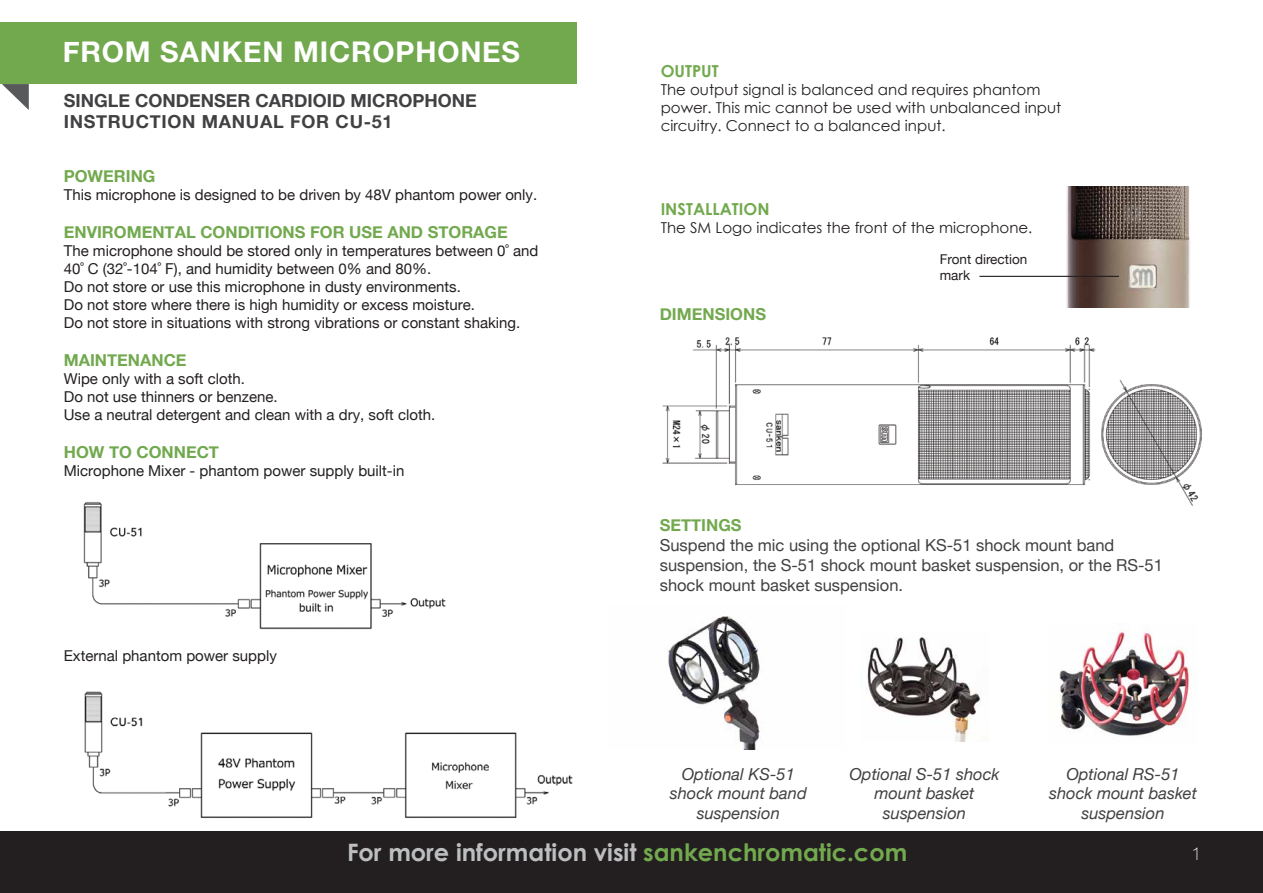
<style>
.page{position:relative;width:1263px;height:893px;background:#fff}
.page>*{position:absolute;margin:0;border:0;box-sizing:border-box;transform-origin:0 0}
.t1{font:700 28.5px "Helvetica Neue";letter-spacing:.03em;color:#fff}
.t2{font:700 24px "Century Gothic";color:#bcbec0}
.t3{font:700 18px/21.6px "Helvetica Neue";color:#414042}
.t4{font:100 18px "Helvetica Neue";color:#fff}
.t5{font:16.5px/19.8px "Helvetica Neue";color:#414042}
.t6{font:italic 16.5px/19.8px "Helvetica Neue";color:#414042;text-align:center}
.t7{font:700 16.5px "Helvetica Neue";color:#72a94e}
.t8{font:700 16.5px "Century Gothic";color:#72a94e}
.t9{font:15px/18px "Helvetica Neue";color:#231f20}
.t10{font:15px/18px "Century Gothic";color:#231f20}
.t11{font:13.5px/16.2px "Helvetica Neue";color:#231f20}
.s1{color:#72a94e}
</style>
<div class="page">
<div style="left:0;top:831px;width:1263px;height:62px;background:#231f20"></div>
<svg style="left:2px;top:84px;width:27px;height:26px"></svg>
<div style="left:0;top:23px;width:576px;height:61px;background:#72a94e"></div>
<img style="left:979px;top:187px;width:211px;height:121px">
<img style="left:84px;top:691px;width:489px;height:127px">
<img style="left:83px;top:501px;width:363px;height:129px">
<hr style="left:979px;top:276px;width:140px;height:1px;background:#231f20">
<img style="left:667px;top:616px;width:95px;height:134px">
<img style="left:867px;top:637px;width:114px;height:105px">
<img style="left:662px;top:337px;width:540px;height:169px">
<img style="left:1059px;top:623px;width:131px;height:113px">
<h1 class="t1" style="left:63px;top:30px;width:459px">FROM SANKEN MICROPHONES</h1>
<p class="t3" style="left:64px;top:90px;width:414px">SINGLE CONDENSER CARDIOID MICROPHONE<br>INSTRUCTION MANUAL FOR CU-51</p>
<p class="t7" style="left:64px;top:163px;width:93px">POWERING</p>
<p class="t9" style="left:64px;top:187px;width:475px">This microphone is designed to be driven by 48V phantom power only.</p>
<p class="t7" style="left:64px;top:219px;width:445px">ENVIROMENTAL CONDITIONS FOR USE AND STORAGE</p>
<p class="t9" style="left:64px;top:243px;width:476px">The microphone should be stored only in temperatures between 0˚ and 40˚ C (32˚-104˚ F), and humidity between 0% and 80%.<br>Do not store or use this microphone in dusty environments.<br>Do not store where there is high humidity or excess moisture.<br>Do not store in situations with strong vibrations or constant shaking.</p>
<p class="t7" style="left:64px;top:347px;width:124px">MAINTENANCE</p>
<p class="t9" style="left:64px;top:370px;width:373px">Wipe only with a soft cloth.<br>Do not use thinners or benzene.<br>Use a neutral detergent and clean with a dry, soft cloth.</p>
<p class="t7" style="left:64px;top:439px;width:157px">HOW TO CONNECT</p>
<p class="t9" style="left:64px;top:462px;width:342px">Microphone Mixer - phantom power supply built-in</p>
<p class="t9" style="left:64px;top:648px;width:215px">External phantom power supply</p>
<p class="t8" style="left:661px;top:61px;width:60px">OUTPUT</p>
<p class="t10" style="left:661px;top:81px;width:402px">The output signal is balanced and requires phantom power. This mic cannot be used with unbalanced input circuitry. Connect to a balanced input.</p>
<p class="t8" style="left:661px;top:198px;width:110px">INSTALLATION</p>
<p class="t10" style="left:661px;top:218px;width:373px">The SM Logo indicates the front of the microphone.</p>
<p class="t7" style="left:660px;top:301px;width:108px">DIMENSIONS</p>
<p class="t11" style="left:940px;top:252px;width:89px">Front direction mark</p>
<p class="t7" style="left:660px;top:512px;width:83px">SETTINGS</p>
<p class="t5" style="left:660px;top:536px;width:505px">Suspend the mic using the optional KS-51 shock mount band suspension, the S-51 shock mount basket suspension, or the RS-51 shock mount basket suspension.</p>
<p class="t6" style="left:670px;top:765px;width:138px">Optional KS-51 shock mount band suspension</p>
<p class="t6" style="left:849px;top:765px;width:152px">Optional S-51 shock mount basket suspension</p>
<p class="t6" style="left:1049px;top:765px;width:149px">Optional RS-51 shock mount basket suspension</p>
<h2 class="t2" style="left:347px;top:838px;width:562px">For more information visit <span class="s1">sankenchromatic.com</span></h2>
<p class="t4" style="left:1191px;top:840px;width:12px">1</p>
</div>
